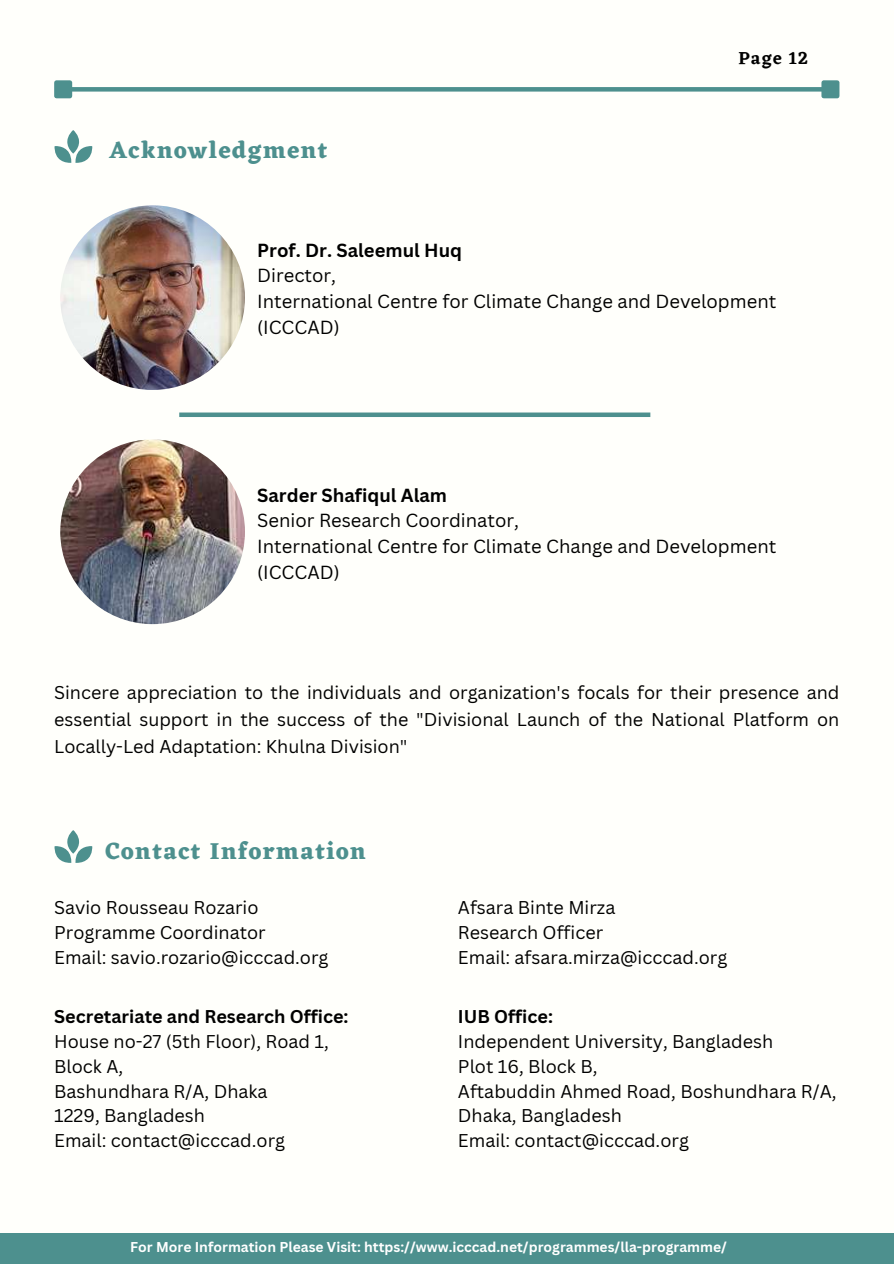
<style>
.page{position:relative;width:894px;height:1264px;background:#fff}
.page>*{position:absolute;margin:0;border:0;box-sizing:border-box;transform-origin:0 0}
.t1{font:700 24px "Eczar";letter-spacing:.06em;color:#4d908e}
.t2{font:18.45px/25.7px "Canva Sans";color:#000}
.t3{font:700 18.45px "Canva Sans";color:#000}
.t4{font:18px/24.8px "Canva Sans";color:#000}
.t5{font:700 18px "Canva Sans";color:#000}
.t6{font:600 18px "Eczar";letter-spacing:.06em;color:#000}
.t7{font:700 13.8px "Canva Sans";color:#fff}
</style>
<div class="page">
<div style="left:0;top:0;width:893px;height:1263px;background:#fffffb"></div>
<div style="left:0;top:1232px;width:893px;height:31px;background:#4d908e"></div>
<div style="left:71px;top:87px;width:751px;height:5px;background:#4d908e"></div>
<div style="left:56px;top:83px;width:14px;height:13px;background:#4d908e"></div>
<div style="left:54px;top:80px;width:18px;height:18px;border:4px solid #4d908e"></div>
<div style="left:823px;top:83px;width:14px;height:13px;background:#4d908e"></div>
<div style="left:821px;top:80px;width:18px;height:18px;border:4px solid #4d908e"></div>
<img style="left:60px;top:205px;width:185px;height:185px;border-radius:50%">
<img style="left:60px;top:439px;width:185px;height:185px;border-radius:50%">
<div style="left:179px;top:412px;width:471px;height:5px;background:#4d908e"></div>
<svg style="left:54px;top:130px;width:38px;height:32px"></svg>
<svg style="left:54px;top:830px;width:38px;height:32px"></svg>
<h1 class="t1" style="left:110px;top:135px;width:219px">Acknowledgment</h1>
<p class="t6" style="left:738px;top:47px;width:71px">Page 12</p>
<p class="t3" style="left:257px;top:237px;width:206px">Prof. Dr. Saleemul Huq</p>
<p class="t2" style="left:257px;top:262px;width:520px">Director,<br>International Centre for Climate Change and Development (ICCCAD)</p>
<p class="t3" style="left:257px;top:482px;width:191px">Sarder Shafiqul Alam</p>
<p class="t2" style="left:257px;top:507px;width:520px">Senior Research Coordinator,<br>International Centre for Climate Change and Development (ICCCAD)</p>
<p class="t4" style="left:54px;top:678px;width:786px;line-height:27px;text-align:justify">Sincere appreciation to the individuals and organization's focals for their presence and essential support in the success of the "Divisional Launch of the National Platform on Locally-Led Adaptation: Khulna Division"</p>
<h1 class="t1" style="left:105px;top:836px;width:262px">Contact Information</h1>
<p class="t4" style="left:54px;top:895px;width:276px">Savio Rousseau Rozario<br>Programme Coordinator<br>Email: savio.rozario@icccad.org</p>
<p class="t4" style="left:458px;top:895px;width:271px">Afsara Binte Mirza<br>Research Officer<br>Email: afsara.mirza@icccad.org</p>
<p class="t5" style="left:54px;top:1004px;width:296px">Secretariate and Research Office:</p>
<p class="t4" style="left:54px;top:1028px;width:276px">House no-27 (5th Floor), Road 1,<br>Block A,<br>Bashundhara R/A, Dhaka<br>1229, Bangladesh<br>Email: contact@icccad.org</p>
<p class="t5" style="left:458px;top:1004px;width:96px">IUB Office:</p>
<p class="t4" style="left:458px;top:1028px;width:380px">Independent University, Bangladesh<br>Plot 16, Block B,<br>Aftabuddin Ahmed Road, Boshundhara R/A,<br>Dhaka, Bangladesh<br>Email: contact@icccad.org</p>
<p class="t7" style="left:130px;top:1237px;width:598px">For More Information Please Visit: https://www.icccad.net/programmes/lla-programme/</p>
</div>
